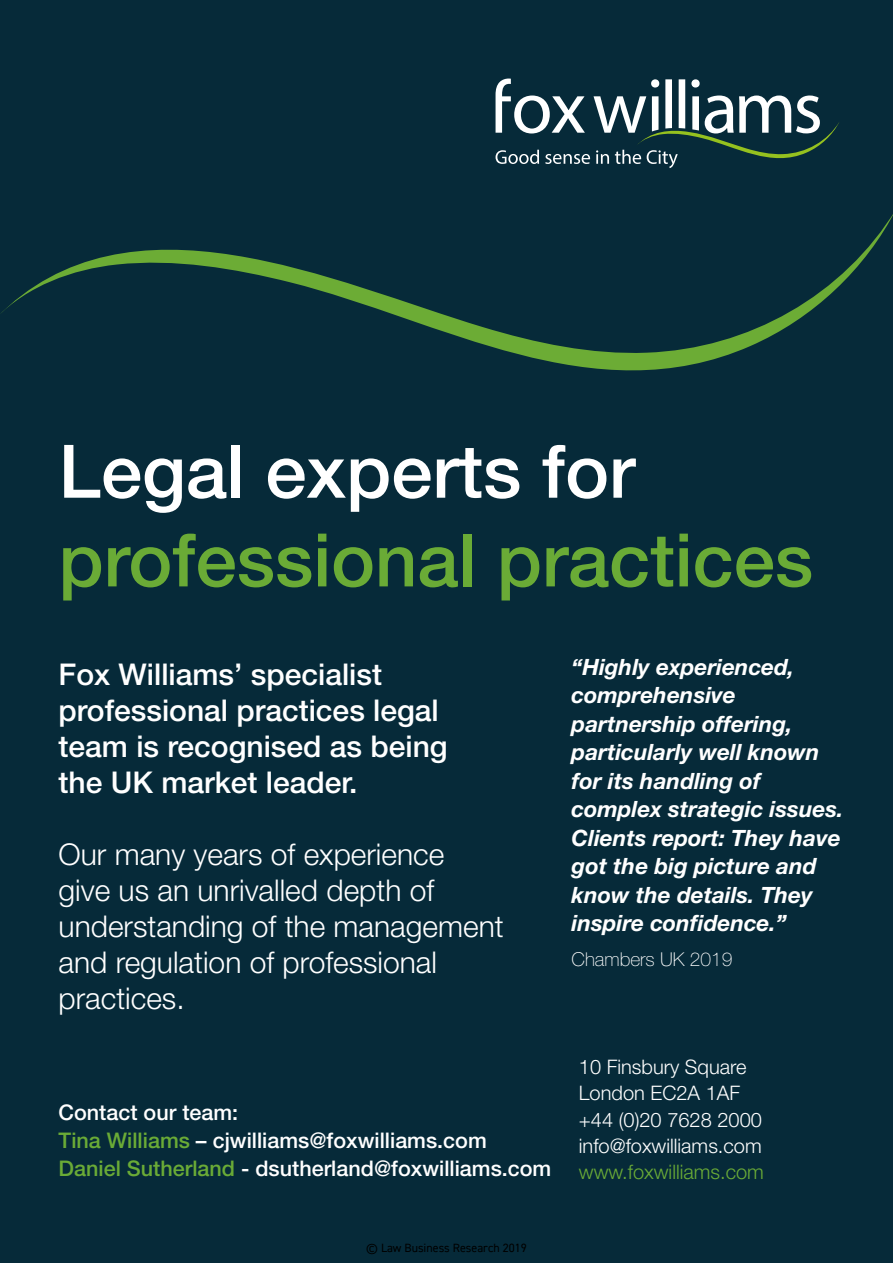
<style>
.page{position:relative;width:893px;height:1263px;background:#062a39}
.page>*{position:absolute;margin:0;border:0;box-sizing:border-box;transform-origin:0 0}
.t1{font:500 73.95px "Helvetica Neue";color:#6aab36}
.t2{font:500 73.95px "Helvetica Neue";color:#fff}
.t3{font:300 30px/36px "Helvetica Neue";color:#fff}
.t4{font:500 30px/36px "Helvetica Neue";color:#fff}
.t5{font:italic 700 22.5px/28.5px "Helvetica Neue";color:#fff}
.t6{font:500 21.6px/27.8px "Helvetica Neue";color:#fff}
.t7{font:300 19.95px/26.2px "Helvetica Neue";color:#fff}
.t8{font:300 19.95px "Helvetica Neue";color:#6aab36}
.t9{font:100 19.05px "Helvetica Neue";color:#fff}
.t10{font:12px "DIN2014";color:#000}
.s1{color:#6aab36}
</style>
<div class="page">
<svg style="left:496px;top:79px;width:344px;height:89px"></svg>
<div style="left:0;top:183px;width:893px;height:232px;background:#062a39"></div>
<h1 class="t2" style="left:59px;top:427px;width:578px">Legal experts for</h1>
<h1 class="t1" style="left:59px;top:516px;width:756px">professional practices</h1>
<h2 class="t4" style="left:59px;top:656px;width:391px">Fox Williams’ specialist professional practices legal team is recognised as being the UK market leader.</h2>
<h2 class="t3" style="left:59px;top:836px;width:447px">Our many years of experience<br>give us an unrivalled depth of understanding of the management and regulation of professional practices.</h2>
<p class="t6" style="left:59px;top:1099px;width:494px">Contact our team:<br><span class="s1">Tina Williams</span> – cjwilliams@foxwilliams.com<br><span class="s1">Daniel Sutherland</span> - dsutherland@foxwilliams.com</p>
<p class="t5" style="left:572px;top:652px;width:273px">“Highly experienced, comprehensive partnership offering, particularly well known for its handling of complex strategic issues.<br>Clients report: They have got the big picture and know the details. They inspire confidence.”</p>
<p class="t9" style="left:572px;top:948px;width:162px">Chambers UK 2019</p>
<p class="t7" style="left:579px;top:1053px;width:185px">10 Finsbury Square<br>London EC2A 1AF +44 (0)20 7628 2000 info@foxwilliams.com</p>
<p class="t8" style="left:579px;top:1160px;width:186px">www.foxwilliams.com</p>
<p class="t10" style="left:366px;top:1240px;width:162px">© Law Business Research 2019</p>
</div>
